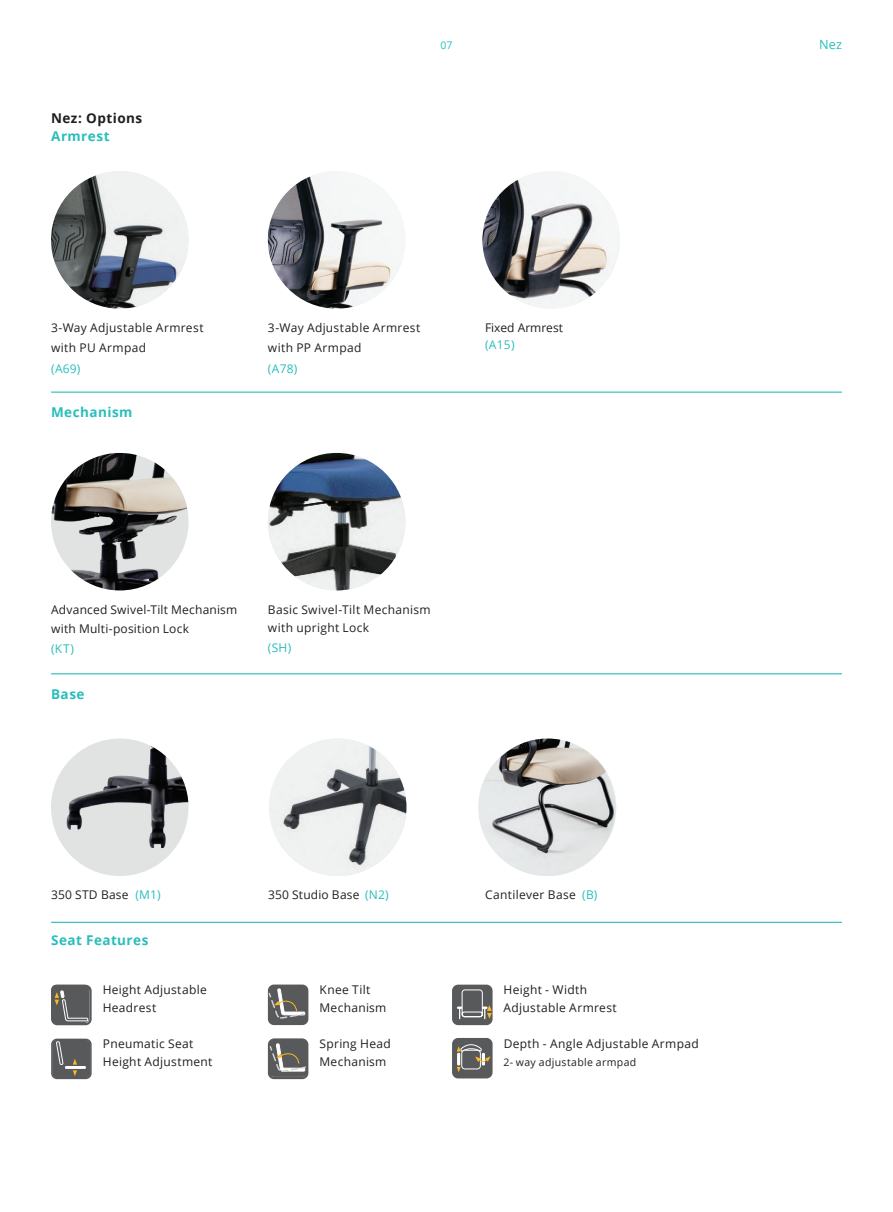
<style>
.page{position:relative;width:893px;height:1212px;background:#fff}
.page>*{position:absolute;margin:0;border:0;box-sizing:border-box;transform-origin:0 0}
.t1{font:700 13.5px "Open Sans";letter-spacing:.035em;color:#28bebb}
.t2{font:700 13.5px "Open Sans";letter-spacing:.035em;color:#211e1e}
.t3{font:12.75px "Open Sans";color:#28bebb}
.t4{font:12px/20.5px "Open Sans";letter-spacing:.025em;color:#231f20}
.t5{font:12px/18px "Open Sans";letter-spacing:.025em;color:#211e1e}
.t6{font:12px "Open Sans";letter-spacing:.02em;color:#28bebb}
.t7{font:12px "Open Sans";color:#211e1e}
.t8{font:10.5px "Open Sans";letter-spacing:.03em;color:#211e1e}
.t9{font:10.5px "Open Sans";color:#28bebb}
.s1{color:#28bebb}
</style>
<div class="page">
<img style="left:269px;top:738px;width:137px;height:138px;border-radius:69px">
<img style="left:479px;top:738px;width:137px;height:138px;border-radius:69px">
<img style="left:51px;top:453px;width:138px;height:137px;border-radius:69px">
<div style="left:51px;top:738px;width:138px;height:138px;background:#e1e3e3;border-radius:50%"></div>
<img style="left:67px;top:738px;width:122px;height:110px">
<div style="left:453px;top:1039px;width:38px;height:38px;background:#58595b;border-radius:5px"></div>
<div style="left:452px;top:1038px;width:41px;height:40px;border:2px solid #58595b;border-radius:5px"></div>
<svg style="left:457px;top:1044px;width:33px;height:28px"></svg>
<div style="left:453px;top:986px;width:38px;height:38px;background:#58595b;border-radius:5px"></div>
<div style="left:452px;top:984px;width:41px;height:41px;border:2px solid #58595b;border-radius:5px"></div>
<svg style="left:457px;top:989px;width:35px;height:30px"></svg>
<div style="left:51px;top:985px;width:38px;height:38px;background:#58595b;border-radius:5px"></div>
<div style="left:51px;top:985px;width:41px;height:40px;border:2px solid #58595b;border-radius:5px"></div>
<svg style="left:55px;top:990px;width:34px;height:32px"></svg>
<div style="left:269px;top:986px;width:38px;height:38px;background:#58595b;border-radius:5px"></div>
<div style="left:268px;top:984px;width:40px;height:41px;border:2px solid #58595b;border-radius:5px"></div>
<svg style="left:267px;top:988px;width:39px;height:31px"></svg>
<div style="left:269px;top:1038px;width:38px;height:39px;background:#58595b;border-radius:5px"></div>
<div style="left:268px;top:1038px;width:40px;height:41px;border:2px solid #58595b;border-radius:5px"></div>
<svg style="left:268px;top:1043px;width:39px;height:29px"></svg>
<div style="left:52px;top:1040px;width:39px;height:38px;background:#58595b;border-radius:5px"></div>
<div style="left:51px;top:1038px;width:41px;height:41px;border:2px solid #58595b;border-radius:5px"></div>
<svg style="left:73px;top:1059px;width:4px;height:5px"></svg>
<svg style="left:73px;top:1070px;width:4px;height:6px"></svg>
<hr style="left:65px;top:1066px;width:21px;height:3px;background:#fff">
<svg style="left:56px;top:1041px;width:7px;height:24px"></svg>
<img style="left:51px;top:171px;width:138px;height:138px;border-radius:69px">
<img style="left:268px;top:171px;width:137px;height:138px;border-radius:69px">
<img style="left:482px;top:171px;width:138px;height:138px;border-radius:69px">
<img style="left:268px;top:453px;width:137px;height:137px;border-radius:69px">
<hr style="left:51px;top:392px;width:791px;height:1px;background:#28bebb">
<hr style="left:51px;top:922px;width:791px;height:1px;background:#28bebb">
<hr style="left:51px;top:673px;width:791px;height:1px;background:#28bebb">
<p class="t2" style="left:51px;top:109px;width:93px">Nez: Options</p>
<p class="t1" style="left:51px;top:127px;width:60px">Armrest</p>
<p class="t9" style="left:440px;top:38px;width:14px">07</p>
<p class="t3" style="left:819px;top:36px;width:24px">Nez</p>
<p class="t4" style="left:51px;top:317px;width:154px">3-Way Adjustable Armrest with PU Armpad</p>
<p class="t6" style="left:51px;top:360px;width:31px">(A69)</p>
<p class="t1" style="left:51px;top:403px;width:83px">Mechanism</p>
<p class="t4" style="left:268px;top:317px;width:154px">3-Way Adjustable Armrest with PP Armpad</p>
<p class="t6" style="left:268px;top:360px;width:31px">(A78)</p>
<p class="t7" style="left:485px;top:319px;width:79px">Fixed Armrest</p>
<p class="t6" style="left:485px;top:337px;width:31px">(A15)</p>
<p class="t4" style="left:51px;top:599px;width:188px;line-height:19.5px">Advanced Swivel-Tilt Mechanism with Multi-position Lock</p>
<p class="t6" style="left:51px;top:640px;width:24px">(KT)</p>
<p class="t1" style="left:51px;top:685px;width:35px">Base</p>
<p class="t4" style="left:268px;top:600px;width:164px;line-height:18px">Basic Swivel-Tilt Mechanism with upright Lock</p>
<p class="t6" style="left:268px;top:640px;width:25px">(SH)</p>
<p class="t4" style="left:51px;top:884px;width:111px">350 STD Base <span class="s1">(M1)</span></p>
<p class="t4" style="left:268px;top:884px;width:122px">350 Studio Base <span class="s1">(N2)</span></p>
<p class="t4" style="left:485px;top:884px;width:114px">Cantilever Base <span class="s1">(B)</span></p>
<p class="t1" style="left:51px;top:930px;width:99px">Seat Features</p>
<p class="t5" style="left:103px;top:980px;width:106px">Height Adjustable<br>Headrest</p>
<p class="t5" style="left:504px;top:980px;width:115px">Height - Width<br>Adjustable Armrest</p>
<p class="t5" style="left:319px;top:980px;width:68px">Knee Tilt<br>Mechanism</p>
<p class="t5" style="left:319px;top:1034px;width:73px">Spring Head<br>Mechanism</p>
<p class="t5" style="left:103px;top:1034px;width:111px">Pneumatic Seat<br>Height Adjustment</p>
<p class="t5" style="left:504px;top:1034px;width:197px">Depth - Angle Adjustable Armpad</p>
<p class="t8" style="left:504px;top:1055px;width:134px">2- way adjustable armpad</p>
</div>
